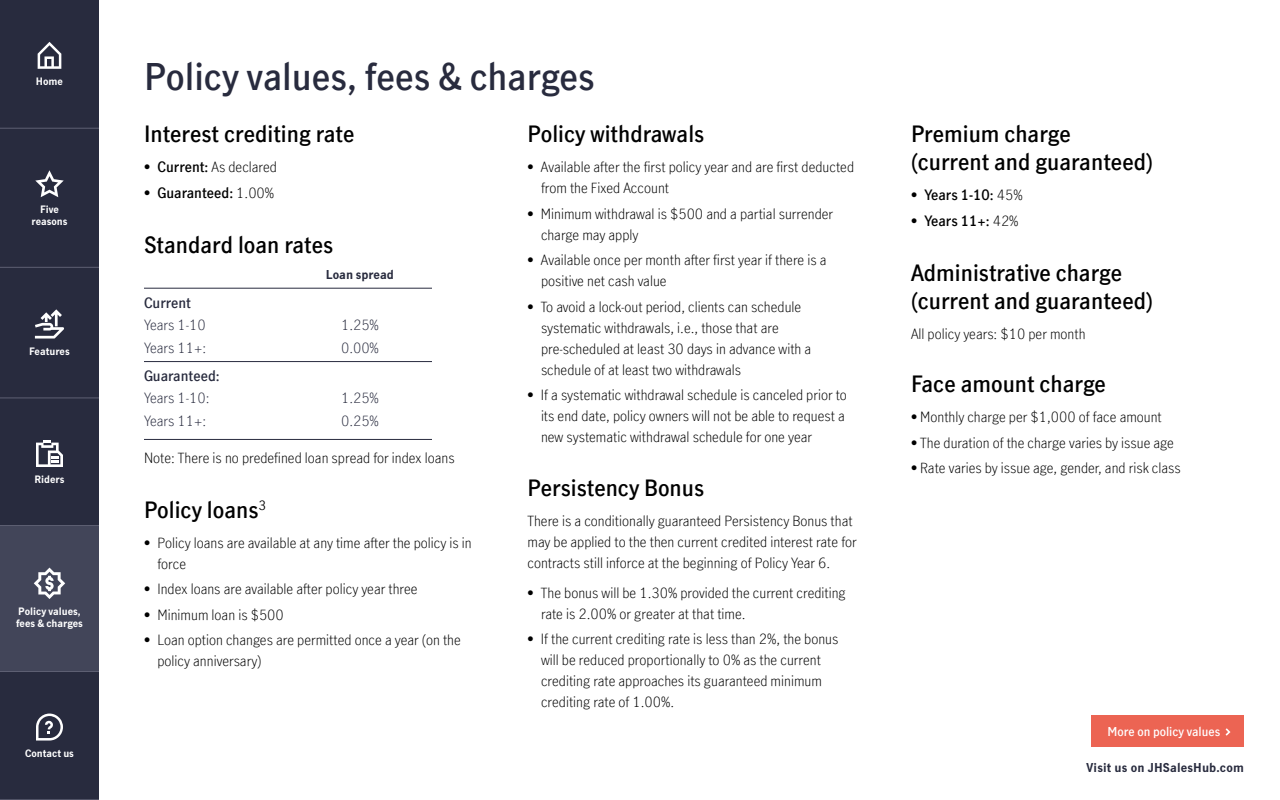
<style>
.page{position:relative;width:1280px;height:800px;background:#fff}
.page>*{position:absolute;margin:0;border:0;box-sizing:border-box;transform-origin:0 0}
.page_head{font:600 36px "Manulife JH Sans Optimized";color:#282b3e}
.specification_text_h{font:600 22px/28px "Manulife JH Sans Optimized";color:#000}
.specification_text{font:600 22px "Manulife JH Sans Optimized";color:#000}
.specification_text_h-2{font:300 14px/21px "Manulife JH Sans Optimized";color:#000}
.specification_text-2{font:300 14px/21px "Manulife JH Sans Optimized";color:#000}
.specification_text-3{font:300 14px "Manulife JH Sans Optimized";color:#282b3e}
.specification_text-4{font:600 14px "Manulife JH Sans Optimized";color:#000}
.specification_text-5{font:600 14px "Manulife JH Sans Optimized";color:#282b3e}
.t1{font:700 12px "Manulife JH Sans Optimized";letter-spacing:.01em;color:#282b3e}
.t2{font:600 12px "Manulife JH Sans Optimized";color:#fff}
.t3{font:700 10px/12px "Manulife JH Sans Optimized";color:#fff;text-align:center}
.s1{font-weight:600}
.s2{font-weight:300}
</style>
<div class="page">
<div style="left:0;top:0;width:99px;height:800px;background:#282b3e"></div>
<hr style="left:144px;top:288px;width:144px;height:1px;background:#282b3e">
<hr style="left:288px;top:288px;width:144px;height:1px;background:#282b3e">
<hr style="left:144px;top:439px;width:144px;height:1px;background:#282b3e">
<hr style="left:288px;top:439px;width:144px;height:1px;background:#282b3e">
<hr style="left:144px;top:361px;width:144px;height:1px;background:#282b3e">
<hr style="left:288px;top:361px;width:144px;height:1px;background:#282b3e">
<div style="left:0;top:526px;width:99px;height:145px;background:#424559"></div>
<hr style="left:0;top:128px;width:99px;height:1px;background:#5e6073">
<hr style="left:0;top:267px;width:99px;height:1px;background:#5e6073">
<hr style="left:0;top:398px;width:99px;height:1px;background:#5e6073">
<hr style="left:0;top:525px;width:99px;height:1px;background:#5e6073">
<hr style="left:0;top:671px;width:99px;height:1px;background:#5e6073">
<hr style="left:0;top:799px;width:99px;height:1px;background:#5e6073">
<svg style="left:36px;top:440px;width:27px;height:27px"></svg>
<svg style="left:38px;top:42px;width:23px;height:27px"></svg>
<svg style="left:35px;top:170px;width:29px;height:27px"></svg>
<svg style="left:35px;top:309px;width:29px;height:30px"></svg>
<svg style="left:36px;top:714px;width:27px;height:27px"></svg>
<svg style="left:34px;top:568px;width:31px;height:31px"></svg>
<div style="left:1091px;top:716px;width:153px;height:31px;background:#ec6453"></div>
<svg style="left:1226px;top:728px;width:4px;height:8px"></svg>
<p class="t3" style="left:36px;top:75px;width:29px">Home</p>
<p class="t3" style="left:31px;top:203px;width:38px">Five reasons</p>
<p class="t3" style="left:29px;top:345px;width:42px">Features</p>
<p class="t3" style="left:35px;top:473px;width:31px">Riders</p>
<p class="t3" style="left:16px;top:605px;width:68px;text-align:left">Policy values, fees &amp; charges</p>
<p class="t3" style="left:25px;top:747px;width:50px">Contact us</p>
<p class="page_head" style="left:144px;top:52px;width:452px">Policy values, fees &amp; charges</p>
<p class="specification_text_h" style="left:144px;top:119px;width:212px">Interest crediting rate</p>
<p class="specification_text-2" style="left:144px;top:156px;width:135px"><span class="s1">• Current:</span> As declared</p>
<p class="specification_text-4" style="left:144px;top:183px;width:132px">• Guaranteed: <span class="s2">1.00%</span></p>
<p class="specification_text_h" style="left:144px;top:230px;width:191px">Standard loan rates</p>
<p class="t1" style="left:326px;top:267px;width:70px">Loan spread</p>
<p class="specification_text-5" style="left:144px;top:293px;width:49px">Current</p>
<p class="specification_text-3" style="left:144px;top:315px;width:63px">Years 1-10</p>
<p class="specification_text-3" style="left:144px;top:338px;width:64px">Years 11+:</p>
<p class="specification_text" style="left:528px;top:119px;width:178px">Policy withdrawals</p>
<p class="specification_text_h-2" style="left:541px;top:156px;width:315px;text-indent:-14px">• Available after the first policy year and are first deducted from the Fixed Account</p>
<p class="specification_text_h-2" style="left:541px;top:203px;width:294px;text-indent:-14px">• Minimum withdrawal is $500 and a partial surrender charge may apply</p>
<p class="specification_text_h-2" style="left:541px;top:249px;width:287px;text-indent:-14px">• Available once per month after first year if there is a positive net cash value</p>
<p class="specification_text_h-2" style="left:541px;top:296px;width:272px;text-indent:-14px">• To avoid a lock-out period, clients can schedule systematic withdrawals, i.e., those that are pre-scheduled at least 30 days in advance with a schedule of at least two withdrawals</p>
<p class="specification_text_h-2" style="left:541px;top:384px;width:307px;text-indent:-14px">• If a systematic withdrawal schedule is canceled prior to its end date, policy owners will not be able to request a new systematic withdrawal schedule for one year</p>
<p class="specification_text_h" style="left:528px;top:473px;width:178px">Persistency Bonus</p>
<p class="specification_text-2" style="left:528px;top:510px;width:331px">There is a conditionally guaranteed Persistency Bonus that may be applied to the then current credited interest rate for contracts still inforce at the beginning of Policy Year 6.</p>
<p class="specification_text_h-2" style="left:541px;top:582px;width:306px;text-indent:-14px">• The bonus will be 1.30% provided the current crediting rate is 2.00% or greater at that time.</p>
<p class="specification_text_h-2" style="left:541px;top:628px;width:299px;text-indent:-14px">• If the current crediting rate is less than 2%, the bonus will be reduced proportionally to 0% as the current crediting rate approaches its guaranteed minimum crediting rate of 1.00%.</p>
<p class="specification_text-3" style="left:341px;top:315px;width:39px">1.25%</p>
<p class="specification_text-3" style="left:341px;top:338px;width:39px">0.00%</p>
<p class="specification_text-5" style="left:144px;top:366px;width:77px">Guaranteed:</p>
<p class="specification_text-3" style="left:144px;top:389px;width:67px">Years 1-10:</p>
<p class="specification_text-3" style="left:144px;top:411px;width:64px">Years 11+:</p>
<p class="specification_text-3" style="left:341px;top:389px;width:39px">1.25%</p>
<p class="specification_text-3" style="left:341px;top:411px;width:39px">0.25%</p>
<p class="specification_text-2" style="left:144px;top:447px;width:312px">Note: There is no predefined loan spread for index loans</p>
<p class="specification_text_h" style="left:144px;top:495px;width:124px">Policy loans<sup>3</sup></p>
<p class="specification_text-2" style="left:158px;top:532px;width:316px;text-indent:-14px">• Policy loans are available at any time after the policy is in force</p>
<p class="specification_text-2" style="left:144px;top:578px;width:275px">• Index loans are available after policy year three</p>
<p class="specification_text-2" style="left:144px;top:604px;width:141px">• Minimum loan is $500</p>
<p class="specification_text-2" style="left:158px;top:629px;width:305px;text-indent:-14px">• Loan option changes are permitted once a year (on the policy anniversary)</p>
<p class="specification_text_h" style="left:911px;top:119px;width:243px">Premium charge (current and guaranteed)</p>
<p class="specification_text-4" style="left:911px;top:186px;width:113px">• Years 1-10: <span class="s2">45%</span></p>
<p class="specification_text-4" style="left:911px;top:211px;width:109px">• Years 11+: <span class="s2">42%</span></p>
<p class="specification_text_h" style="left:911px;top:258px;width:243px">Administrative charge (current and guaranteed)</p>
<p class="specification_text-2" style="left:911px;top:323px;width:176px">All policy years: $10 per month</p>
<p class="specification_text_h" style="left:911px;top:369px;width:196px">Face amount charge</p>
<p class="specification_text-2" style="left:911px;top:406px;width:252px">• Monthly charge per $1,000 of face amount</p>
<p class="specification_text-2" style="left:911px;top:432px;width:264px">• The duration of the charge varies by issue age</p>
<p class="specification_text-2" style="left:911px;top:457px;width:271px">• Rate varies by issue age, gender, and risk class</p>
<p class="t2" style="left:1108px;top:723px;width:114px">More on policy values</p>
<p class="t1" style="left:1086px;top:759px;width:159px">Visit us on JHSalesHub.com</p>
</div>
